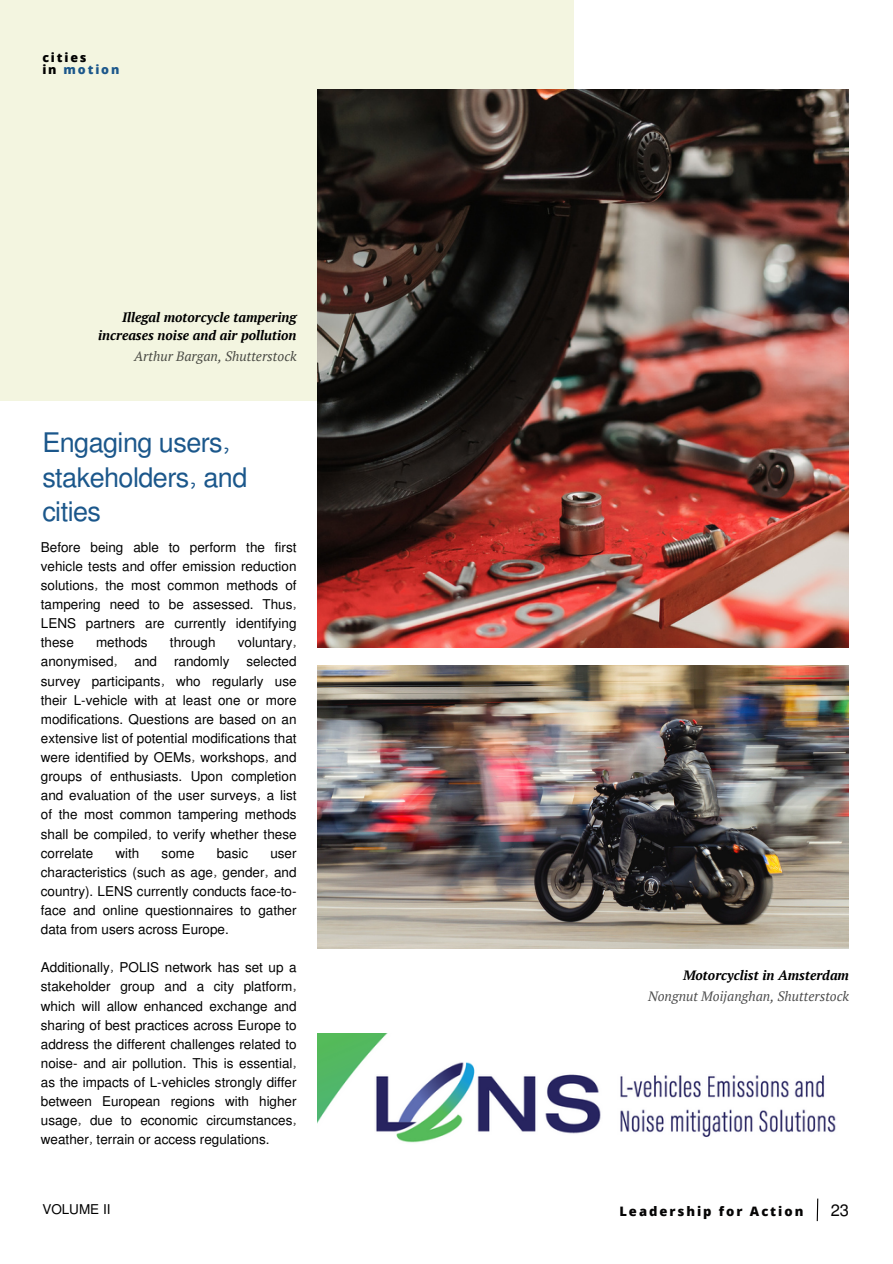
<style>
.page{position:relative;width:893px;height:1264px;background:#fff}
.page>*{position:absolute;margin:0;border:0;box-sizing:border-box;transform-origin:0 0}
.t1{font:27px/34.8px "Mukti";letter-spacing:-.02em;color:#1b578b}
.t2{font:16.5px "Mukti";color:#050404}
.t3{font:13.5px/19px "Mukti";color:#000;text-align:justify}
.t4{font:italic 700 13.5px "PT Serif";color:#000}
.t5{font:italic 13.5px "PT Serif";color:#000}
.t6{font:800 13.05px "Open Sans";letter-spacing:.15em;color:#050404}
.t7{font:800 12.45px "Open Sans";letter-spacing:.15em;color:#1b578b}
.t8{font:800 12.45px "Open Sans";letter-spacing:.15em;color:#000}
.s1{color:#000}
</style>
<div class="page">
<div style="left:0;top:0;width:573px;height:400px;background:#f3f5e0"></div>
<img style="left:318px;top:89px;width:530px;height:558px">
<img style="left:318px;top:665px;width:530px;height:283px">
<svg style="left:816px;top:1198px;width:2px;height:24px"></svg>
<img style="left:318px;top:1033px;width:518px;height:110px">
<p class="t8" style="left:42px;top:49px;width:46px">cities</p>
<p class="t7" style="left:42px;top:61px;width:79px"><span class="s1">in</span> motion</p>
<p class="t4" style="left:122px;top:308px;width:176px">Illegal motorcycle tampering</p>
<p class="t4" style="left:98px;top:326px;width:200px">increases noise and air pollution</p>
<p class="t5" style="left:134px;top:347px;width:164px">Arthur Bargan, Shutterstock</p>
<p class="t1" style="left:42px;top:423px;width:206px">Engaging users, stakeholders, and cities</p>
<p class="t3" style="left:41px;top:537px;width:257px">Before being able to perform the first vehicle tests and offer emission reduction solutions, the most common methods of tampering need to be assessed. Thus, LENS partners are currently identifying these</p>
<p class="t3" style="left:96px;top:632px;width:53px">methods</p>
<p class="t3" style="left:170px;top:632px;width:47px">through</p>
<p class="t3" style="left:238px;top:632px;width:60px">voluntary,</p>
<p class="t3" style="left:41px;top:651px;width:78px">anonymised,</p>
<p class="t3" style="left:135px;top:651px;width:24px">and</p>
<p class="t3" style="left:174px;top:651px;width:57px">randomly</p>
<p class="t3" style="left:41px;top:651px;width:257px;text-indent:205px">selected survey participants, who regularly use their L-vehicle with at least one or more modifications. Questions are based on an extensive list of potential modifications that were identified by OEMs, workshops, and groups of enthusiasts. Upon completion and evaluation of the user surveys, a list of the most common tampering methods shall be compiled, to verify whether these correlate</p>
<p class="t3" style="left:115px;top:842px;width:25px">with</p>
<p class="t3" style="left:162px;top:842px;width:34px">some</p>
<p class="t3" style="left:217px;top:842px;width:33px">basic</p>
<p class="t3" style="left:41px;top:842px;width:257px;text-indent:229px">user characteristics (such as age, gender, and country). LENS currently conducts face-to&shy;face and online questionnaires to gather data from users across Europe.</p>
<p class="t3" style="left:41px;top:957px;width:257px">Additionally, POLIS network has set up a stakeholder group and a city platform, which will allow enhanced exchange and sharing of best practices across Europe to address the different challenges related to noise- and air pollution. This is essential, as the impacts of L-vehicles strongly differ between European regions with higher usage, due to economic circumstances, weather, terrain or access regulations.</p>
<p class="t4" style="left:683px;top:965px;width:167px">Motorcyclist in Amsterdam</p>
<p class="t5" style="left:648px;top:986px;width:202px">Nongnut Moijanghan, Shutterstock</p>
<p class="t3" style="left:42px;top:1199px;width:70px">VOLUME II</p>
<p class="t6" style="left:619px;top:1202px;width:185px">Leadership for Action</p>
<p class="t2" style="left:830px;top:1198px;width:20px">23</p>
</div>
